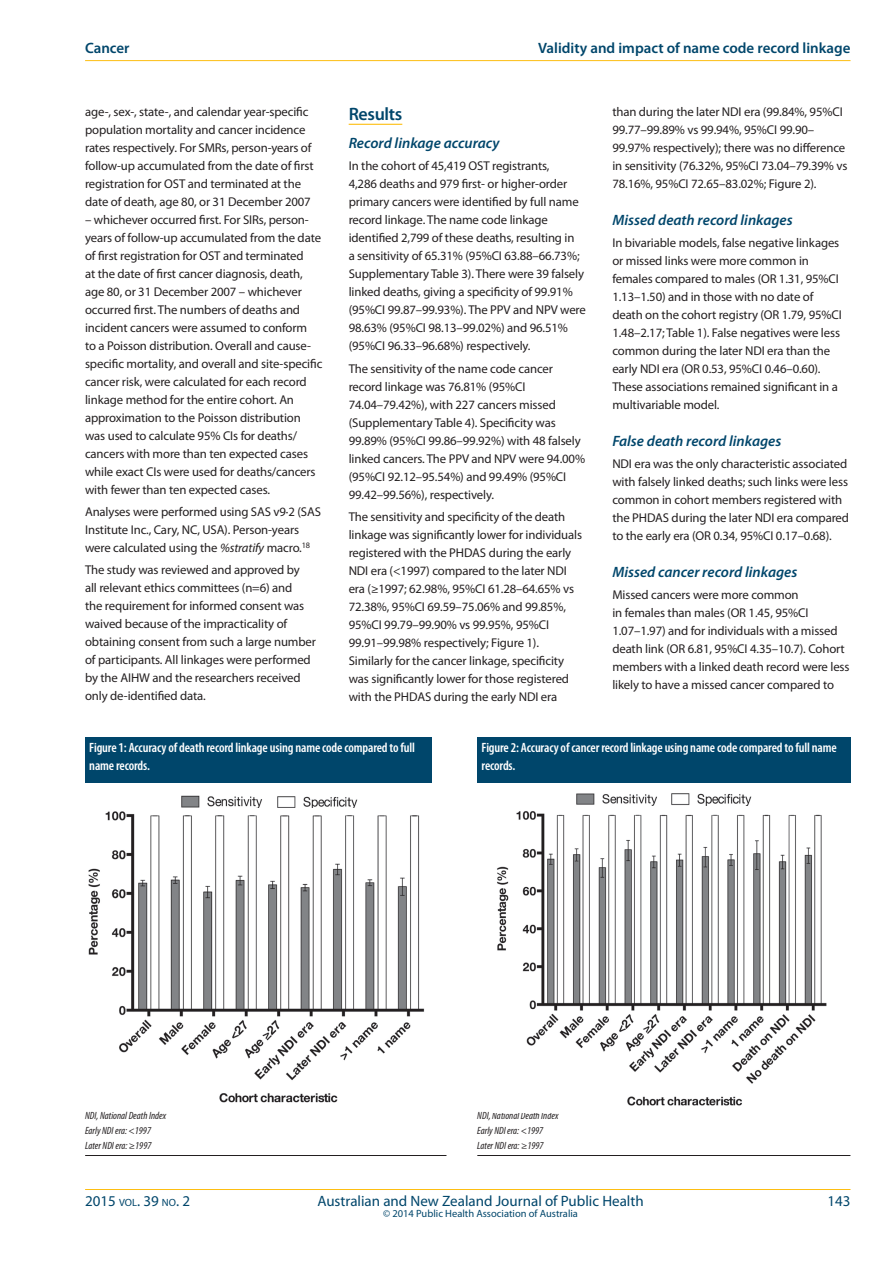
<style>
.page{position:relative;width:893px;height:1263px;background:#fff}
.page>*{position:absolute;margin:0;border:0;box-sizing:border-box;transform-origin:0 0}
.t1{font:600 18px "Myriad Pro";letter-spacing:-.02em;color:#00466b}
.t2{font:italic 600 15px "Myriad Pro";color:#00466b}
.t3{font:600 15px "Myriad Pro";color:#00466b}
.t4{font:15px "Myriad Pro";color:#00466b}
.t5{font:15px "Myriad Pro";color:#00466b}
.t6{font:600 condensed 13.5px/18px "Myriad Pro";letter-spacing:-.01em;color:#fff}
.t7{font:12.75px/18px "Myriad Pro";letter-spacing:-.01em;color:#231f20}
.t8{font:italic condensed 10.5px/14.7px "Myriad Pro";color:#231f20}
.t9{font:10.5px "Myriad Pro";color:#00466b}
.s1{font-style:italic}
.s2{font-size:10.5px}
</style>
<div class="page">
<hr style="left:85px;top:1189px;width:765px;height:1px;background:#fdbe12">
<hr style="left:85px;top:60px;width:765px;height:1px;background:#fdbe12">
<hr style="left:349px;top:124px;width:53px;height:1px;background:#fdbe12">
<hr style="left:85px;top:1155px;width:361px;height:1px;background:#231f20">
<div style="left:85px;top:738px;width:346px;height:45px;background:#00466b"></div>
<img style="left:88px;top:811px;width:337px;height:292px">
<img style="left:277px;top:796px;width:81px;height:12px">
<img style="left:181px;top:795px;width:81px;height:13px">
<hr style="left:477px;top:1155px;width:373px;height:1px;background:#231f20">
<div style="left:477px;top:738px;width:373px;height:45px;background:#00466b"></div>
<img style="left:497px;top:805px;width:330px;height:301px">
<img style="left:671px;top:793px;width:81px;height:12px">
<img style="left:576px;top:793px;width:81px;height:12px">
<p class="t3" style="left:85px;top:38px;width:46px">Cancer</p>
<p class="t3" style="left:538px;top:38px;width:314px">Validity and impact of name code record linkage</p>
<p class="t7" style="left:85px;top:102px;width:230px">age-, sex-, state-, and calendar year-specific population mortality and cancer incidence rates respectively. For SMRs, person-years of follow-up accumulated from the date of first registration for OST and terminated at the date of death, age 80, or 31 December 2007</p>
<p class="t7" style="left:85px;top:210px;width:239px">– whichever occurred first. For SIRs, person&shy;years of follow-up accumulated from the date of first registration for OST and terminated<br>at the date of first cancer diagnosis, death, age 80, or 31 December 2007 – whichever occurred first. The numbers of deaths and incident cancers were assumed to conform<br>to a Poisson distribution. Overall and cause&shy;specific mortality, and overall and site-specific cancer risk, were calculated for each record linkage method for the entire cohort. An approximation to the Poisson distribution was used to calculate 95% CIs for deaths/ cancers with more than ten expected cases while exact CIs were used for deaths/cancers with fewer than ten expected cases.</p>
<p class="t7" style="left:85px;top:503px;width:238px">Analyses were performed using SAS v9·2 (SAS<br>Institute Inc., Cary, NC, USA). Person-years were calculated using the <span class="s1">%stratify</span> macro.<sup>18</sup></p>
<p class="t7" style="left:85px;top:561px;width:232px">The study was reviewed and approved by<br>all relevant ethics committees (n=6) and<br>the requirement for informed consent was waived because of the impracticality of obtaining consent from such a large number of participants. All linkages were performed by the AIHW and the researchers received only de-identified data.</p>
<h1 class="t1" style="left:349px;top:102px;width:55px">Results</h1>
<p class="t2" style="left:349px;top:133px;width:152px">Record linkage accuracy</p>
<p class="t7" style="left:349px;top:157px;width:239px">In the cohort of 45,419 OST registrants,<br>4,286 deaths and 979 first- or higher-order primary cancers were identified by full name record linkage. The name code linkage identified 2,799 of these deaths, resulting in<br>a sensitivity of 65.31% (95%CI 63.88–66.73%; Supplementary Table 3). There were 39 falsely linked deaths, giving a specificity of 99.91% (95%CI 99.87–99.93%). The PPV and NPV were 98.63% (95%CI 98.13–99.02%) and 96.51% (95%CI 96.33–96.68%) respectively.</p>
<p class="t7" style="left:349px;top:359px;width:238px">The sensitivity of the name code cancer record linkage was 76.81% (95%CI 74.04–79.42%), with 227 cancers missed (Supplementary Table 4). Specificity was 99.89% (95%CI 99.86–99.92%) with 48 falsely linked cancers. The PPV and NPV were 94.00% (95%CI 92.12–95.54%) and 99.49% (95%CI 99.42–99.56%), respectively.</p>
<p class="t7" style="left:349px;top:507px;width:235px">The sensitivity and specificity of the death linkage was significantly lower for individuals registered with the PHDAS during the early NDI era (&lt;1997) compared to the later NDI era (≥1997; 62.98%, 95%CI 61.28–64.65% vs 72.38%, 95%CI 69.59–75.06% and 99.85%, 95%CI 99.79–99.90% vs 99.95%, 95%CI 99.91–99.98% respectively; Figure 1).<br>Similarly for the cancer linkage, specificity was significantly lower for those registered with the PHDAS during the early NDI era</p>
<p class="t7" style="left:612px;top:102px;width:237px">than during the later NDI era (99.84%, 95%CI 99.77–99.89% vs 99.94%, 95%CI 99.90– 99.97% respectively); there was no difference in sensitivity (76.32%, 95%CI 73.04–79.39% vs 78.16%, 95%CI 72.65–83.02%; Figure 2).</p>
<p class="t2" style="left:612px;top:210px;width:182px">Missed death record linkages</p>
<p class="t7" style="left:612px;top:233px;width:231px">In bivariable models, false negative linkages or missed links were more common in females compared to males (OR 1.31, 95%CI 1.13–1.50) and in those with no date of death on the cohort registry (OR 1.79, 95%CI 1.48–2.17; Table 1). False negatives were less common during the later NDI era than the early NDI era (OR 0.53, 95%CI 0.46–0.60).<br>These associations remained significant in a multivariable model.</p>
<p class="t2" style="left:612px;top:431px;width:171px">False death record linkages</p>
<p class="t7" style="left:612px;top:454px;width:238px">NDI era was the only characteristic associated with falsely linked deaths; such links were less common in cohort members registered with the PHDAS during the later NDI era compared to the early era (OR 0.34, 95%CI 0.17–0.68).</p>
<p class="t2" style="left:612px;top:562px;width:187px">Missed cancer record linkages</p>
<p class="t7" style="left:612px;top:586px;width:239px">Missed cancers were more common<br>in females than males (OR 1.45, 95%CI 1.07–1.97) and for individuals with a missed death link (OR 6.81, 95%CI 4.35–10.7). Cohort members with a linked death record were less likely to have a missed cancer compared to</p>
<p class="t6" style="left:89px;top:738px;width:327px">Figure 1: Accuracy of death record linkage using name code compared to full name records.</p>
<p class="t6" style="left:482px;top:738px;width:357px">Figure 2: Accuracy of cancer record linkage using name code compared to full name records.</p>
<p class="t8" style="left:85px;top:1108px;width:83px">NDI, National Death Index<br>Early NDI era: &lt;1997<br>Later NDI era: ≥1997</p>
<p class="t8" style="left:477px;top:1108px;width:83px">NDI, National Death Index<br>Early NDI era: &lt;1997<br>Later NDI era: ≥1997</p>
<p class="t5" style="left:85px;top:1192px;width:106px">2015 <span class="s2">VOL</span>. 39 <span class="s2">NO</span>. 2</p>
<p class="t4" style="left:317px;top:1192px;width:328px">Australian and New Zealand Journal of Public Health</p>
<p class="t5" style="left:827px;top:1192px;width:25px">143</p>
<p class="t9" style="left:383px;top:1207px;width:196px">© 2014 Public Health Association of Australia</p>
</div>
